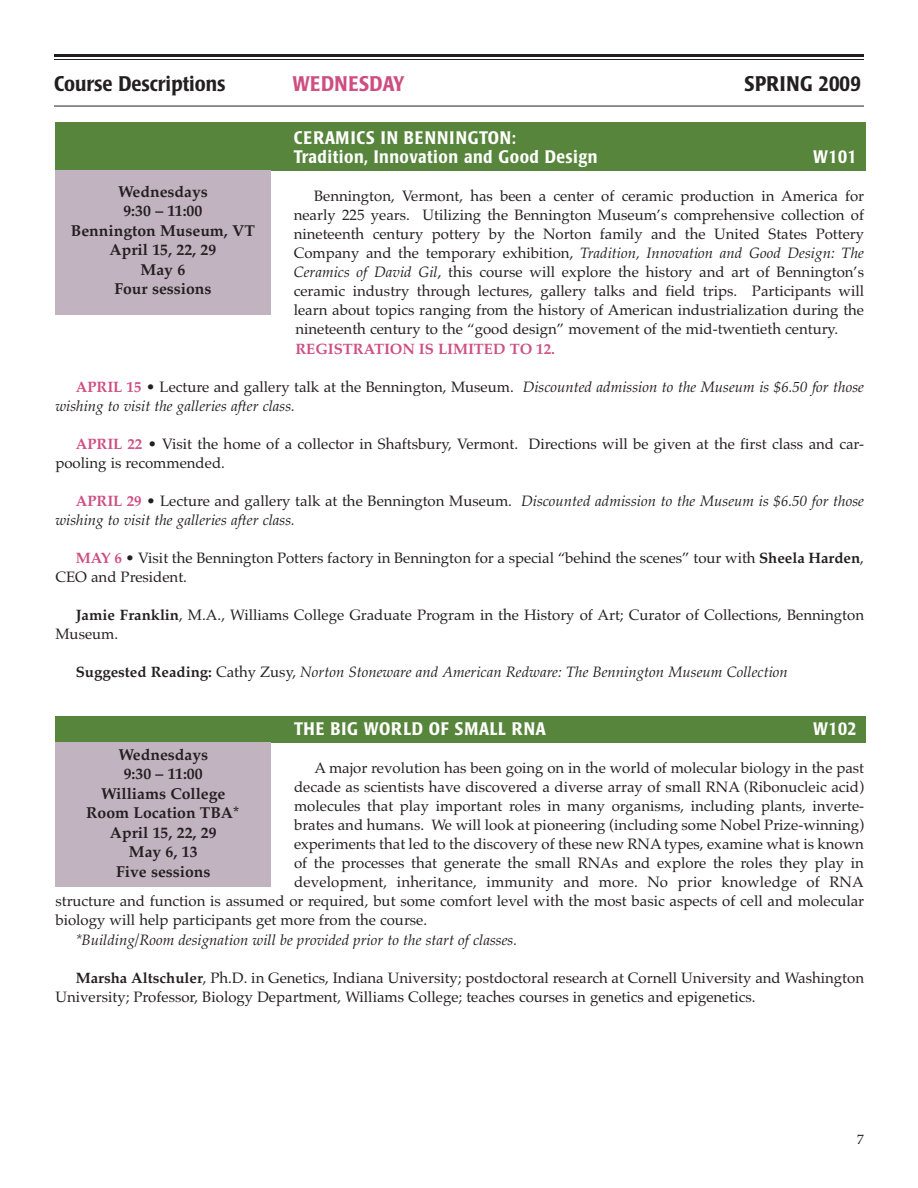
<style>
.page{position:relative;width:918px;height:1188px;background:#fff}
.page>*{position:absolute;margin:0;border:0;box-sizing:border-box;transform-origin:0 0}
.t1{font:500 condensed 21px "Poppl Laudatio";color:#231f20}
.t2{font:500 condensed 21px "Poppl Laudatio";letter-spacing:.02em;color:#231f20}
.t3{font:500 condensed 21px "Poppl Laudatio";letter-spacing:.01em;color:#ce4e82}
.t4{font:500 condensed 18px/19.5px "Poppl Laudatio";letter-spacing:.025em;color:#fff}
.t5{font:500 condensed 18px "Poppl Laudatio";letter-spacing:.045em;color:#fff}
.t6{font:700 15.75px/19.5px "Palatino";color:#231f20;text-align:center}
.t7{font:15px/19px "Palatino";color:#231f20}
.t8{font:italic 15px/19px "Palatino";color:#231f20}
.t9{font:700 15px "Palatino";color:#ce4e82}
.t10{font:13.5px "Palatino";color:#231f20}
.s1{font-style:italic}
.s2{font-weight:700;font-style:normal;color:#ce4e82}
.s3{font-style:normal}
.s4{font-weight:700;color:#ce4e82}
.s5{font-weight:700}
.s6{font-weight:700;font-style:normal}
</style>
<div class="page">
<div style="left:55px;top:716px;width:810px;height:27px;background:#57853b"></div>
<div style="left:55px;top:122px;width:810px;height:49px;background:#57853b"></div>
<div style="left:55px;top:170px;width:215px;height:144px;background:#c2b3c0"></div>
<div style="left:56px;top:742px;width:215px;height:145px;background:#c2b3c0"></div>
<hr style="left:54px;top:106px;width:810px;height:1px;background:#231f20">
<hr style="left:54px;top:54px;width:810px;height:3px;background:#231f20">
<hr style="left:54px;top:59px;width:810px;height:1px;background:#231f20">
<h1 class="t1" style="left:54px;top:74px;width:173px">Course Descriptions</h1>
<h1 class="t3" style="left:293px;top:74px;width:114px">WEDNESDAY</h1>
<h1 class="t2" style="left:744px;top:74px;width:118px">SPRING 2009</h1>
<p class="t4" style="left:294px;top:129px;width:305px">CERAMICS IN BENNINGTON:<br>Tradition, Innovation and Good Design</p>
<p class="t4" style="left:813px;top:148px;width:45px">W101</p>
<p class="t7" style="left:294px;top:186px;width:572px;text-align:justify;text-indent:20px">Bennington, Vermont, has been a center of ceramic production in America for nearly 225 years. Utilizing the Bennington Museum’s comprehensive collection of nineteenth century pottery by the Norton family and the United States Pottery Company and the temporary exhibition, <span class="s1">Tradition, Innovation and Good Design: The Ceramics of David Gil</span>, this course will explore the history and art of Bennington’s ceramic industry through lectures, gallery talks and field trips. Participants will learn about topics ranging from the history of American industrialization during the nineteenth century to the “good design” movement of the mid-twentieth century.</p>
<p class="t9" style="left:295px;top:340px;width:261px">REGISTRATION IS LIMITED TO 12.</p>
<p class="t8" style="left:55px;top:377px;width:810px;text-indent:20px"><span class="s2">APRIL 15</span> <span class="s3">• Lecture and gallery talk at the Bennington, Museum.</span> Discounted admission to the Museum is $6.50 for those wishing to visit the galleries after class.</p>
<p class="t7" style="left:55px;top:434px;width:810px;text-indent:20px"><span class="s4">APRIL 22</span> • Visit the home of a collector in Shaftsbury, Vermont. Directions will be given at the first class and car&shy;pooling is recommended.</p>
<p class="t8" style="left:55px;top:491px;width:810px;text-indent:20px"><span class="s2">APRIL 29</span> <span class="s3">• Lecture and gallery talk at the Bennington Museum.</span> Discounted admission to the Museum is $6.50 for those wishing to visit the galleries after class.</p>
<p class="t7" style="left:55px;top:548px;width:810px;text-indent:20px"><span class="s4">MAY 6</span> • Visit the Bennington Potters factory in Bennington for a special “behind the scenes” tour with <span class="s5">Sheela Harden</span>,<br>CEO and President.</p>
<p class="t7" style="left:55px;top:606px;width:810px;text-indent:20px"><span class="s5">Jamie Franklin</span>, M.A., Williams College Graduate Program in the History of Art; Curator of Collections, Bennington<br>Museum.</p>
<p class="t8" style="left:76px;top:663px;width:714px"><span class="s6">Suggested Reading:</span> <span class="s3">Cathy Zusy,</span> Norton Stoneware and American Redware: The Bennington Museum Collection</p>
<p class="t6" style="left:71px;top:182px;width:186px">Wednesdays<br>9:30 – 11:00<br>Bennington Museum, VT<br>April 15, 22, 29<br>May 6<br>Four sessions</p>
<p class="t5" style="left:294px;top:721px;width:253px">THE BIG WORLD OF SMALL RNA</p>
<p class="t4" style="left:813px;top:720px;width:45px">W102</p>
<p class="t7" style="left:314px;top:758px;width:551px">A major revolution has been going on in the world of molecular biology in the past</p>
<p class="t7" style="left:294px;top:777px;width:572px">decade as scientists have discovered a diverse array of small RNA (Ribonucleic acid)</p>
<p class="t7" style="left:294px;top:796px;width:572px">molecules that play important roles in many organisms, including plants, inverte-</p>
<p class="t7" style="left:294px;top:816px;width:572px">brates and humans. We will look at pioneering (including some Nobel Prize-winning)</p>
<p class="t7" style="left:294px;top:835px;width:572px">experiments that led to the discovery of these new RNA types, examine what is known</p>
<p class="t7" style="left:294px;top:854px;width:571px">of the processes that generate the small RNAs and explore the roles they play in</p>
<p class="t7" style="left:294px;top:873px;width:571px">development, inheritance, immunity and more. No prior knowledge of RNA</p>
<p class="t7" style="left:55px;top:892px;width:810px">structure and function is assumed or required, but some comfort level with the most basic aspects of cell and molecular</p>
<p class="t7" style="left:55px;top:911px;width:373px">biology will help participants get more from the course.</p>
<p class="t8" style="left:76px;top:930px;width:443px">*Building/Room designation will be provided prior to the start of classes.</p>
<p class="t7" style="left:55px;top:968px;width:810px;text-indent:20px"><span class="s5">Marsha Altschuler</span>, Ph.D. in Genetics, Indiana University; postdoctoral research at Cornell University and Washington<br>University; Professor, Biology Department, Williams College; teaches courses in genetics and epigenetics.</p>
<p class="t6" style="left:86px;top:745px;width:155px">Wednesdays<br>9:30 – 11:00<br>Williams College<br>Room Location TBA*<br>April 15, 22, 29<br>May 6, 13<br>Five sessions</p>
<p class="t10" style="left:857px;top:1132px;width:8px">7</p>
</div>
